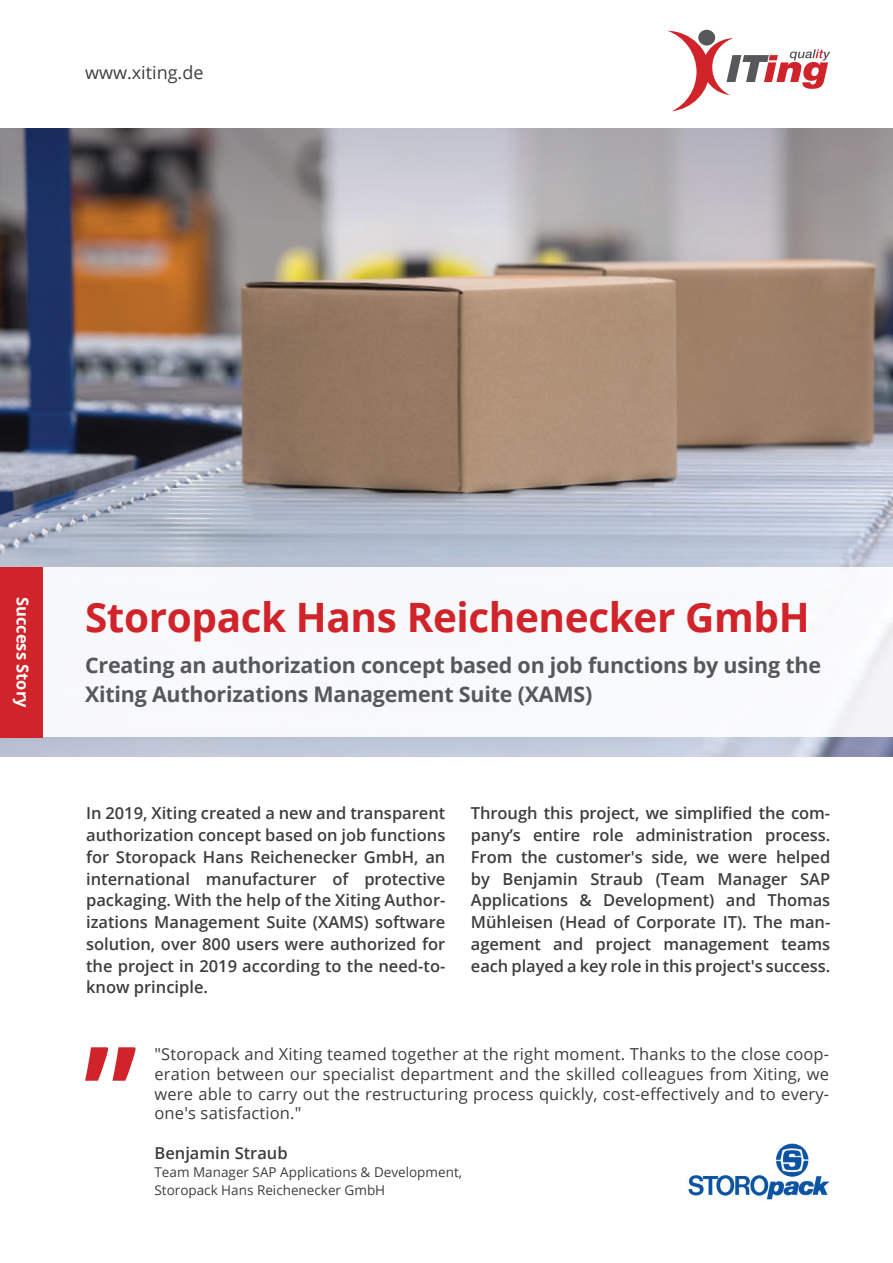
<style>
.page{position:relative;width:893px;height:1263px;background:#fff}
.page>*{position:absolute;margin:0;border:0;box-sizing:border-box;transform-origin:0 0}
.t1{font:700 40.5px "Open Sans";letter-spacing:-.01em;color:#d1232a}
.t2{font:700 21.45px/28.5px "Open Sans";letter-spacing:-.01em;color:#57585a}
.t3{font:18px "Open Sans";color:#3e3e3f}
.t4{font:600 16.5px/21.8px "Open Sans";color:#3e3e3f;text-align:justify}
.t5{font:16.5px/19.8px "Open Sans";letter-spacing:.01em;color:#3e3e3f;text-align:justify}
.t6{font:700 16.5px "Open Sans";color:#fff}
.t7{font:13.5px/18px "Open Sans";color:#3e3e3f}
</style>
<div class="page">
<img style="left:0;top:305px;width:893px;height:452px">
<img style="left:0;top:128px;width:893px;height:177px">
<div style="left:0;top:567px;width:893px;height:170px;background:#f8f9fb"></div>
<svg style="left:668px;top:31px;width:162px;height:80px"></svg>
<div style="left:0;top:567px;width:42px;height:170px;background:#d1232a"></div>
<svg style="left:85px;top:1047px;width:51px;height:34px"></svg>
<img style="left:688px;top:1143px;width:142px;height:57px">
<p class="t3" style="left:85px;top:60px;width:120px">www.xiting.de</p>
<p class="t6" style="left:34px;top:597px;width:112px;rotate:90deg">Success Story</p>
<h1 class="t1" style="left:85px;top:588px;width:726px">Storopack Hans Reichenecker GmbH</h1>
<h2 class="t2" style="left:85px;top:650px;width:737px">Creating an authorization concept based on job functions by using the<br>Xiting Authorizations Management Suite (XAMS)</h2>
<p class="t4" style="left:86px;top:802px;width:361px">In 2019, Xiting created a new and transparent authorization concept based on job functions for Storopack Hans Reichenecker GmbH, an international manufacturer of protective packaging. With the help of the Xiting Author&shy;izations Management Suite (XAMS) software solution, over 800 users were authorized for the project in 2019 according to the need-to&shy;know principle.</p>
<p class="t4" style="left:471px;top:802px;width:361px">Through this project, we simplified the com&shy;pany’s entire role administration process.<br>From the customer's side, we were helped by Benjamin Straub (Team Manager SAP Applications &amp; Development) and Thomas Mühleisen (Head of Corporate IT). The man&shy;agement and project management teams each played a key role in this project's success.</p>
<p class="t5" style="left:154px;top:1043px;width:676px">"Storopack and Xiting teamed together at the right moment. Thanks to the close coop&shy;eration between our specialist department and the skilled colleagues from Xiting, we were able to carry out the restructuring process quickly, cost-effectively and to every&shy;one's satisfaction."</p>
<p class="t4" style="left:154px;top:1142px;width:135px">Benjamin Straub</p>
<p class="t7" style="left:154px;top:1163px;width:309px">Team Manager SAP Applications &amp; Development,<br>Storopack Hans Reichenecker GmbH</p>
</div>
